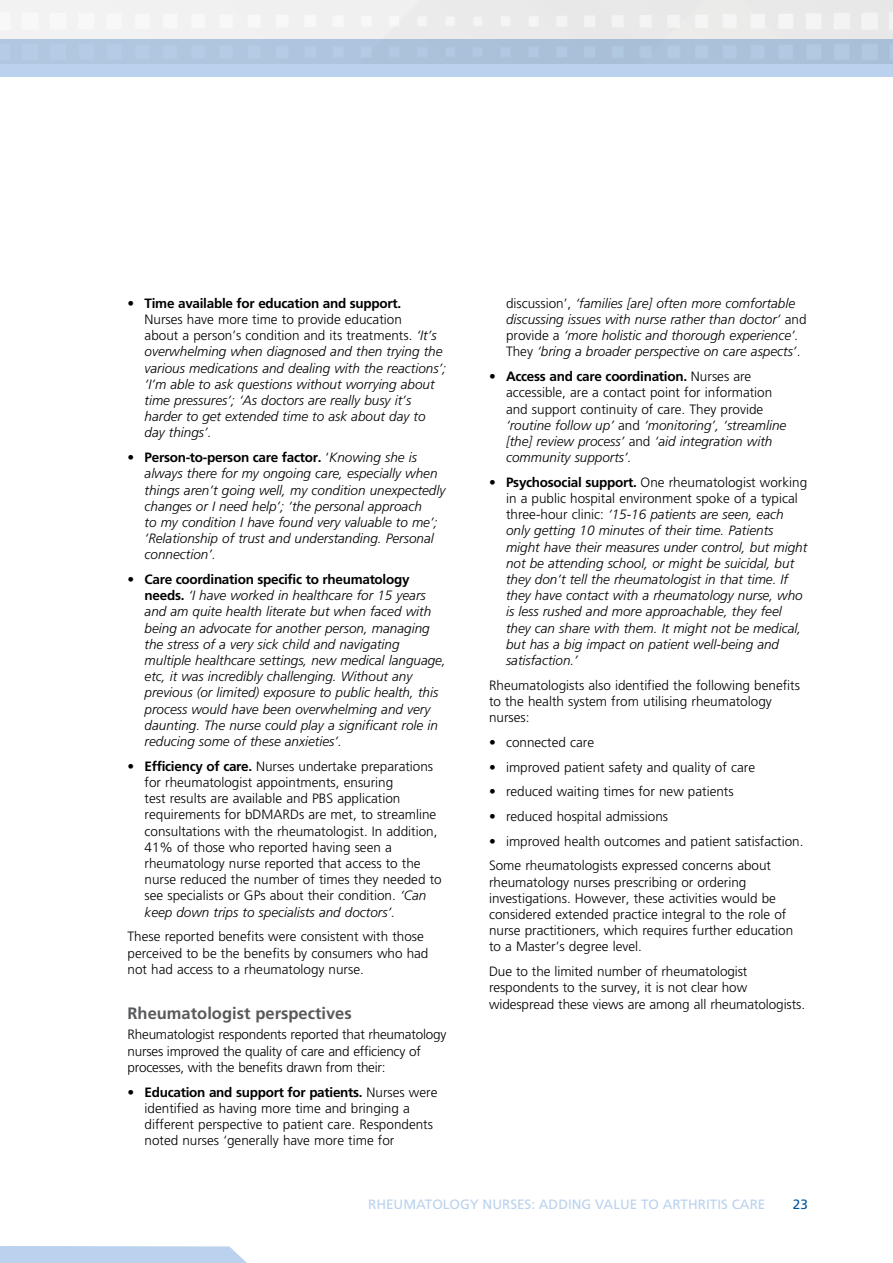
<style>
.page{position:relative;width:893px;height:1263px;background:#fff}
.page>*{position:absolute;margin:0;border:0;box-sizing:border-box;transform-origin:0 0}
.t1{font:700 16.5px "Frutiger";color:#58595b}
.t2{font:italic 300 13.5px/16.2px "Frutiger";color:#000}
.t3{font:300 13.5px/16.2px "Frutiger";color:#000}
.t4{font:13.5px "Frutiger";color:#bad2ed}
.t5{font:13.5px "Frutiger";color:#00549e}
.s1{font-style:normal}
.s2{font-weight:700;font-style:normal}
.s3{font-weight:700}
.s4{font-style:italic}
</style>
<div class="page">
<svg style="left:0;top:1246px;width:247px;height:17px;background:#bdd4ed"></svg>
<div style="left:0;top:39px;width:893px;height:38px;background:linear-gradient(to right,#b5cce6,#b0c6e0)"></div>
<p class="t2" style="left:145px;top:295px;width:303px;text-indent:-17px"><span class="s1">•</span> <span class="s2">Time available for education and support.<br></span><span class="s1">Nurses have more time to provide education<br>about a person’s condition and its treatments.</span> ‘It’s overwhelming when diagnosed and then trying the various medications and dealing with the reactions’; ‘I’m able to ask questions without worrying about time pressures’; ‘As doctors are really busy it’s harder to get extended time to ask about day to day things’.</p>
<p class="t2" style="left:145px;top:449px;width:302px;text-indent:-17px"><span class="s1">•</span> <span class="s2">Person-to-person care factor.</span> <span class="s1">‘</span>Knowing she is always there for my ongoing care, especially when things aren’t going well, my condition unexpectedly changes or I need help’; ‘the personal approach<br>to my condition I have found very valuable to me’; ‘Relationship of trust and understanding. Personal connection’.</p>
<p class="t2" style="left:145px;top:571px;width:303px;text-indent:-17px"><span class="s1">•</span> <span class="s2">Care coordination specific to rheumatology needs.</span> ‘I have worked in healthcare for 15 years and am quite health literate but when faced with being an advocate for another person, managing the stress of a very sick child and navigating multiple healthcare settings, new medical language, etc, it was incredibly challenging. Without any previous (or limited) exposure to public health, this process would have been overwhelming and very daunting. The nurse could play a significant role in reducing some of these anxieties’.</p>
<p class="t3" style="left:145px;top:758px;width:299px;text-indent:-17px">• <span class="s3">Efficiency of care.</span> Nurses undertake preparations for rheumatologist appointments, ensuring<br>test results are available and PBS application requirements for bDMARDs are met, to streamline consultations with the rheumatologist. In addition, 41% of those who reported having seen a rheumatology nurse reported that access to the nurse reduced the number of times they needed to see specialists or GPs about their condition. <span class="s4">‘Can keep down trips to specialists and doctors’.</span></p>
<p class="t3" style="left:128px;top:929px;width:302px">These reported benefits were consistent with those perceived to be the benefits by consumers who had not had access to a rheumatology nurse.</p>
<p class="t1" style="left:128px;top:1003px;width:226px">Rheumatologist perspectives</p>
<p class="t3" style="left:128px;top:1027px;width:320px">Rheumatologist respondents reported that rheumatology nurses improved the quality of care and efficiency of processes, with the benefits drawn from their:</p>
<p class="t3" style="left:145px;top:1084px;width:294px;text-indent:-17px">• <span class="s3">Education and support for patients.</span> Nurses were identified as having more time and bringing a different perspective to patient care. Respondents noted nurses ‘generally have more time for</p>
<p class="t2" style="left:506px;top:295px;width:302px"><span class="s1">discussion’,</span> ‘families [are] often more comfortable discussing issues with nurse rather than doctor’ <span class="s1">and provide a</span> ‘more holistic and thorough experience’.<br><span class="s1">They</span> ‘bring a broader perspective on care aspects’<span class="s1">.</span></p>
<p class="t2" style="left:506px;top:368px;width:282px;text-indent:-17px"><span class="s1">•</span> <span class="s2">Access and care coordination.</span> <span class="s1">Nurses are accessible, are a contact point for information and support continuity of care. They provide </span>‘routine follow up’ <span class="s1">and</span> ‘monitoring’, ‘streamline [the] review process’ <span class="s1">and</span> ‘aid integration with community supports’.</p>
<p class="t2" style="left:506px;top:474px;width:303px;text-indent:-17px"><span class="s1">•</span> <span class="s2">Psychosocial support.</span> <span class="s1">One rheumatologist working in a public hospital environment spoke of a typical three-hour clinic:</span> ‘15-16 patients are seen, each only getting 10 minutes of their time. Patients might have their measures under control, but might not be attending school, or might be suicidal, but they don’t tell the rheumatologist in that time. If they have contact with a rheumatology nurse, who is less rushed and more approachable, they feel they can share with them. It might not be medical, but has a big impact on patient well-being and satisfaction.’</p>
<p class="t3" style="left:489px;top:677px;width:312px">Rheumatologists also identified the following benefits to the health system from utilising rheumatology nurses:</p>
<p class="t3" style="left:489px;top:734px;width:107px">• connected care</p>
<p class="t3" style="left:489px;top:759px;width:268px">• improved patient safety and quality of care</p>
<p class="t3" style="left:489px;top:784px;width:246px">• reduced waiting times for new patients</p>
<p class="t3" style="left:489px;top:808px;width:181px">• reduced hospital admissions</p>
<p class="t3" style="left:489px;top:829px;width:316px;line-height:24.8px">• improved health outcomes and patient satisfaction.<br>Some rheumatologists expressed concerns about</p>
<p class="t3" style="left:489px;top:874px;width:306px">rheumatology nurses prescribing or ordering investigations. However, these activities would be considered extended practice integral to the role of nurse practitioners, which requires further education to a Master’s degree level.</p>
<p class="t3" style="left:489px;top:963px;width:318px">Due to the limited number of rheumatologist respondents to the survey, it is not clear how widespread these views are among all rheumatologists.</p>
<p class="t4" style="left:368px;top:1197px;width:399px">RHEUMATOLOGY NURSES: ADDING VALUE TO ARTHRITIS CARE</p>
<p class="t5" style="left:793px;top:1197px;width:17px">23</p>
</div>
